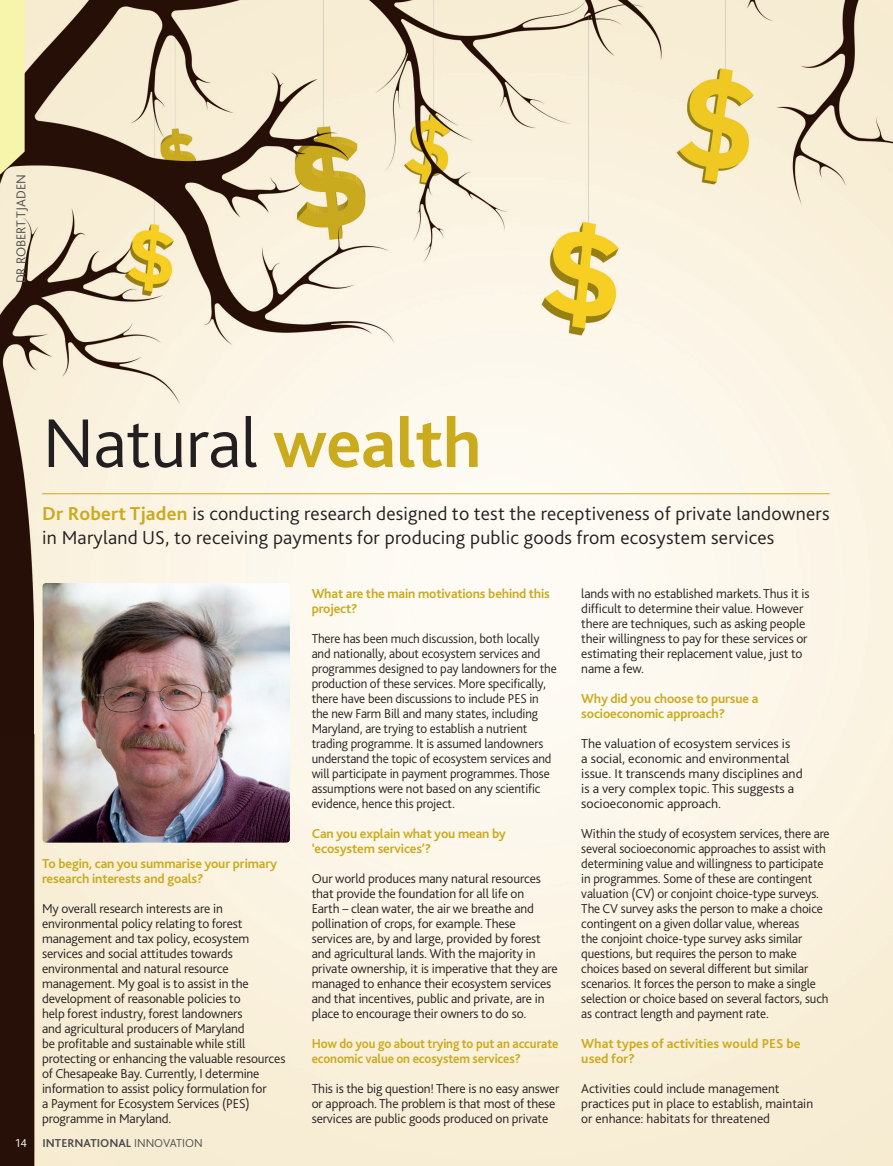
<style>
.page{position:relative;width:893px;height:1166px;background:#fff}
.page>*{position:absolute;margin:0;border:0;box-sizing:border-box;transform-origin:0 0}
.head{font:300 72px "Bliss 2";letter-spacing:-.01em;color:#231f20}
.Standfirst{font:300 19.5px/24px "Bliss 2";letter-spacing:.01em;color:#231f20}
.Q_A_Answer{font:300 13.5px/15px "Bliss 2";letter-spacing:-.01em;color:#231f20}
.Q_A_Questions{font:700 13.5px/15px "Bliss 2";letter-spacing:-.01em;color:#caab1e}
.Q_A_Questions-2{font:700 13.5px/15px "Bliss 2";letter-spacing:-.01em;color:#caab1e;scale:.95 1}
.Body_Article{font:300 13.5px "Bliss 2";color:#4b4c4d}
.Body_Article-2{font:700 12px "Bliss 2";color:#4b4c4d}
.Body_Article-3{font:300 12px "Bliss 2";color:#fff}
.s1{font-weight:700;color:#caab1e}
.s2{font-weight:300}
</style>
<div class="page">
<img style="left:0;top:0;width:893px;height:1165px">
<hr style="left:42px;top:493px;width:788px;height:1px;background:#caab1e">
<img style="left:43px;top:583px;width:247px;height:259px">
<svg style="left:0;top:0;width:25px;height:174px;background:#efeca6"></svg>
<p class="Body_Article" style="left:13px;top:283px;width:110px;rotate:-90deg">DR ROBERT TJADEN</p>
<p class="head" style="left:43px;top:398px;width:440px">Natural <span class="s1">wealth</span></p>
<p class="Standfirst" style="left:42px;top:500px;width:789px"><span class="s1">Dr Robert Tjaden</span> is conducting research designed to test the receptiveness of private landowners in Maryland US, to receiving payments for producing public goods from ecosystem services</p>
<p class="Q_A_Questions" style="left:42px;top:855px;width:237px">To begin, can you summarise your primary research interests and goals?</p>
<p class="Q_A_Answer" style="left:42px;top:900px;width:245px">My overall research interests are in environmental policy relating to forest management and tax policy, ecosystem services and social attitudes towards environmental and natural resource management. My goal is to assist in the development of reasonable policies to<br>help forest industry, forest landowners<br>and agricultural producers of Maryland<br>be profitable and sustainable while still protecting or enhancing the valuable resources of Chesapeake Bay. Currently, I determine information to assist policy formulation for<br>a Payment for Ecosystem Services (PES) programme in Maryland.</p>
<p class="Q_A_Questions" style="left:312px;top:585px;width:240px">What are the main motivations behind this project?</p>
<p class="Q_A_Answer" style="left:312px;top:630px;width:247px">There has been much discussion, both locally and nationally, about ecosystem services and programmes designed to pay landowners for the production of these services. More specifically, there have been discussions to include PES in the new Farm Bill and many states, including Maryland, are trying to establish a nutrient trading programme. It is assumed landowners understand the topic of ecosystem services and will participate in payment programmes. Those assumptions were not based on any scientific evidence, hence this project.</p>
<p class="Q_A_Questions" style="left:312px;top:825px;width:196px">Can you explain what you mean by ‘ecosystem services’?</p>
<p class="Q_A_Answer" style="left:312px;top:870px;width:248px">Our world produces many natural resources that provide the foundation for all life on<br>Earth – clean water, the air we breathe and pollination of crops, for example. These services are, by and large, provided by forest and agricultural lands. With the majority in private ownership, it is imperative that they are managed to enhance their ecosystem services and that incentives, public and private, are in place to encourage their owners to do so.</p>
<p class="Q_A_Questions-2" style="left:312px;top:1035px;width:261px">How do you go about trying to put an accurate economic value on ecosystem services?</p>
<p class="Q_A_Answer" style="left:312px;top:1080px;width:249px">This is the big question! There is no easy answer or approach. The problem is that most of these services are public goods produced on private</p>
<p class="Q_A_Answer" style="left:581px;top:585px;width:230px">lands with no established markets. Thus it is difficult to determine their value. However there are techniques, such as asking people their willingness to pay for these services or estimating their replacement value, just to name a few.</p>
<p class="Q_A_Questions" style="left:581px;top:690px;width:179px">Why did you choose to pursue a socioeconomic approach?</p>
<p class="Q_A_Answer" style="left:581px;top:735px;width:223px">The valuation of ecosystem services is<br>a social, economic and environmental issue. It transcends many disciplines and is a very complex topic. This suggests a socioeconomic approach.</p>
<p class="Q_A_Answer" style="left:581px;top:825px;width:250px">Within the study of ecosystem services, there are several socioeconomic approaches to assist with determining value and willingness to participate in programmes. Some of these are contingent valuation (CV) or conjoint choice-type surveys.<br>The CV survey asks the person to make a choice contingent on a given dollar value, whereas<br>the conjoint choice-type survey asks similar questions, but requires the person to make choices based on several different but similar scenarios. It forces the person to make a single selection or choice based on several factors, such as contract length and payment rate.</p>
<p class="Q_A_Questions" style="left:581px;top:1035px;width:221px">What types of activities would PES be used for?</p>
<p class="Q_A_Answer" style="left:581px;top:1080px;width:233px">Activities could include management practices put in place to establish, maintain or enhance: habitats for threatened</p>
<p class="Body_Article-3" style="left:16px;top:1135px;width:13px">14</p>
<p class="Body_Article-2" style="left:43px;top:1135px;width:162px">INTERNATIONAL <span class="s2">INNOVATION</span></p>
</div>
